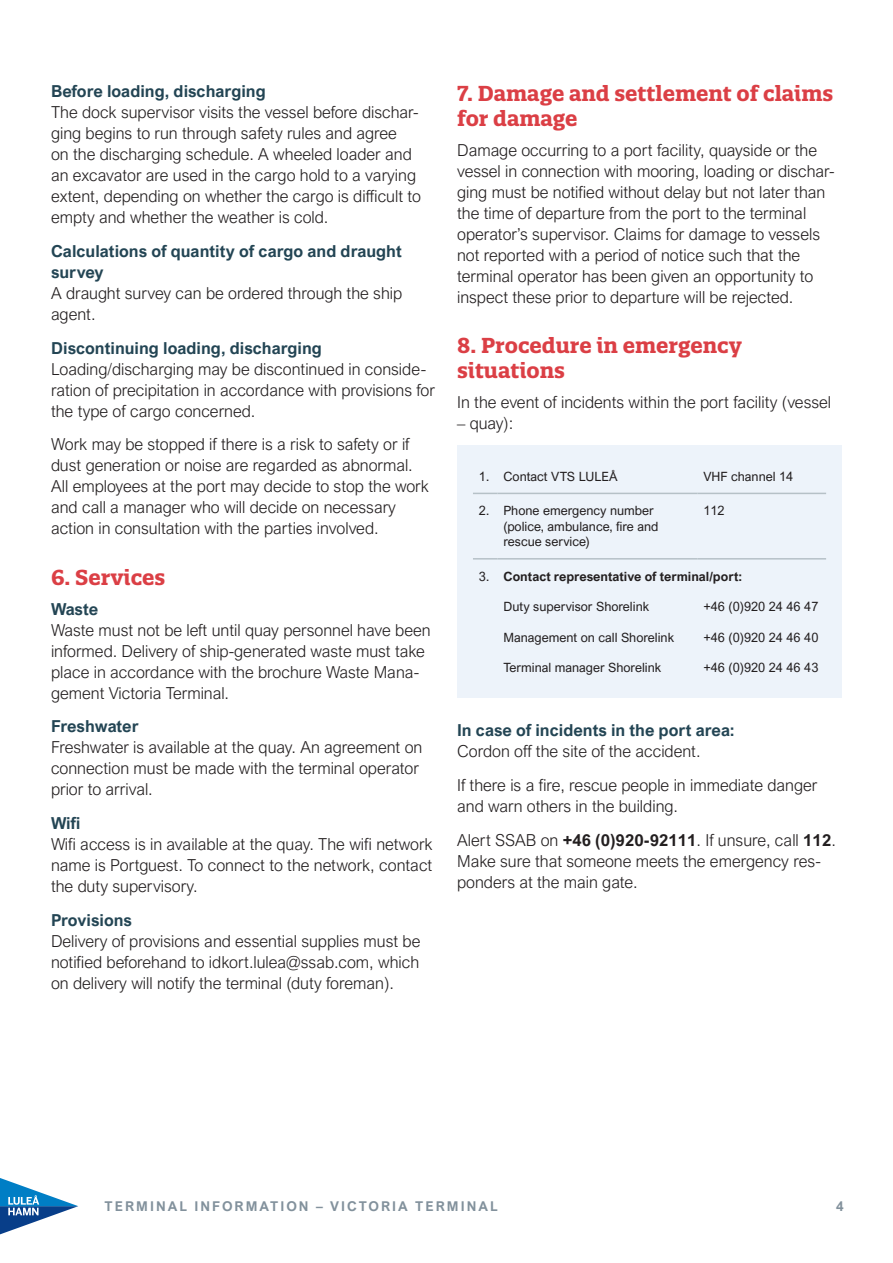
<style>
.page{position:relative;width:893px;height:1263px;background:#fff}
.page>*{position:absolute;margin:0;border:0;box-sizing:border-box;transform-origin:0 0}
.Rubrik{font:700 21px/25.2px "Quatro Slab";color:#db3f45}
.Bröd{font:300 16.5px/21px "Arial Nova";color:#231f20}
.Mellanrubbe{font:700 16.5px/21px "Arial Nova";color:#234554}
.t1{font:700 13.5px "Arial Nova";letter-spacing:.15em;color:#82919c}
.t2{font:12.75px/15.3px "Arial Nova";color:#231f20}
.t3{font:700 12.75px "Arial Nova";color:#231f20}
.s1{font-weight:700}
</style>
<div class="page">
<svg style="left:0;top:1178px;width:78px;height:56px"></svg>
<div style="left:457px;top:445px;width:385px;height:252px;background:#edf3fa"></div>
<svg style="left:473px;top:493px;width:24px;height:1px"></svg>
<hr style="left:497px;top:493px;width:200px;height:1px;background:#b6c1c7">
<hr style="left:697px;top:493px;width:129px;height:1px;background:#b6c1c7">
<svg style="left:473px;top:558px;width:24px;height:1px"></svg>
<hr style="left:497px;top:558px;width:200px;height:1px;background:#b6c1c7">
<hr style="left:697px;top:558px;width:129px;height:1px;background:#b6c1c7">
<p class="Mellanrubbe" style="left:51px;top:81px;width:216px">Before loading, discharging</p>
<p class="Bröd" style="left:51px;top:102px;width:372px">The dock supervisor visits the vessel before dischar&shy;ging begins to run through safety rules and agree<br>on the discharging schedule. A wheeled loader and an excavator are used in the cargo hold to a varying extent, depending on whether the cargo is difficult to empty and whether the weather is cold.</p>
<p class="Mellanrubbe" style="left:51px;top:240px;width:352px">Calculations of quantity of cargo and draught survey</p>
<p class="Bröd" style="left:51px;top:282px;width:353px">A draught survey can be ordered through the ship agent.</p>
<p class="Mellanrubbe" style="left:51px;top:337px;width:273px">Discontinuing loading, discharging</p>
<p class="Bröd" style="left:51px;top:358px;width:385px">Loading/discharging may be discontinued in conside&shy;ration of precipitation in accordance with provisions for the type of cargo concerned.</p>
<p class="Bröd" style="left:51px;top:434px;width:379px">Work may be stopped if there is a risk to safety or if dust generation or noise are regarded as abnormal.<br>All employees at the port may decide to stop the work and call a manager who will decide on necessary action in consultation with the parties involved.</p>
<p class="Rubrik" style="left:51px;top:565px;width:116px">6. Services</p>
<p class="Mellanrubbe" style="left:51px;top:598px;width:49px">Waste</p>
<p class="Bröd" style="left:51px;top:619px;width:381px">Waste must not be left until quay personnel have been informed. Delivery of ship-generated waste must take place in accordance with the brochure Waste Mana&shy;gement Victoria Terminal.</p>
<p class="Mellanrubbe" style="left:51px;top:716px;width:89px">Freshwater</p>
<p class="Bröd" style="left:51px;top:737px;width:373px">Freshwater is available at the quay. An agreement on connection must be made with the terminal operator prior to arrival.</p>
<p class="Mellanrubbe" style="left:51px;top:813px;width:31px">Wifi</p>
<p class="Bröd" style="left:51px;top:834px;width:383px;text-align:justify">Wifi access is in available at the quay. The wifi network name is Portguest. To connect to the network, contact the duty supervisory.</p>
<p class="Mellanrubbe" style="left:51px;top:909px;width:83px">Provisions</p>
<p class="Bröd" style="left:51px;top:930px;width:371px;text-align:justify">Delivery of provisions and essential supplies must be notified beforehand to idkort.lulea@ssab.com, which on delivery will notify the terminal (duty foreman).</p>
<p class="Rubrik" style="left:457px;top:80px;width:378px">7. Damage and settlement of claims for damage</p>
<p class="Bröd" style="left:457px;top:139px;width:379px">Damage occurring to a port facility, quayside or the vessel in connection with mooring, loading or dischar&shy;ging must be notified without delay but not later than the time of departure from the port to the terminal operator’s supervisor. Claims for damage to vessels not reported with a period of notice such that the terminal operator has been given an opportunity to inspect these prior to departure will be rejected.</p>
<p class="Rubrik" style="left:457px;top:333px;width:286px">8. Procedure in emergency situations</p>
<p class="Bröd" style="left:457px;top:392px;width:376px">In the event of incidents within the port facility (vessel</p>
<p class="Bröd" style="left:457px;top:413px;width:58px">– quay):</p>
<p class="t2" style="left:479px;top:468px;width:12px">1.</p>
<p class="t2" style="left:503px;top:468px;width:116px">Contact VTS LULEÅ</p>
<p class="t2" style="left:703px;top:468px;width:91px">VHF channel 14</p>
<p class="t2" style="left:479px;top:503px;width:12px">2.</p>
<p class="t2" style="left:503px;top:503px;width:156px">Phone emergency number (police, ambulance, fire and rescue service)</p>
<p class="t2" style="left:703px;top:503px;width:23px">112</p>
<p class="t2" style="left:479px;top:569px;width:12px">3.</p>
<p class="t3" style="left:503px;top:569px;width:240px">Contact representative of terminal/port:</p>
<p class="t2" style="left:503px;top:599px;width:147px">Duty supervisor Shorelink</p>
<p class="t2" style="left:703px;top:599px;width:117px">+46 (0)920 24 46 47</p>
<p class="t2" style="left:503px;top:629px;width:172px">Management on call Shorelink</p>
<p class="t2" style="left:703px;top:629px;width:117px">+46 (0)920 24 46 40</p>
<p class="t2" style="left:503px;top:659px;width:159px">Terminal manager Shorelink</p>
<p class="t2" style="left:703px;top:659px;width:117px">+46 (0)920 24 46 43</p>
<p class="Mellanrubbe" style="left:457px;top:720px;width:279px">In case of incidents in the port area:</p>
<p class="Bröd" style="left:457px;top:741px;width:245px">Cordon off the site of the accident.</p>
<p class="Bröd" style="left:457px;top:775px;width:362px">If there is a fire, rescue people in immediate danger and warn others in the building.</p>
<p class="Bröd" style="left:457px;top:829px;width:380px">Alert SSAB on <span class="s1">+46 (0)920-92111</span>. If unsure, call <span class="s1">112</span>.<br>Make sure that someone meets the emergency res&shy;ponders at the main gate.</p>
<p class="t1" style="left:105px;top:1198px;width:395px">TERMINAL INFORMATION – VICTORIA TERMINAL</p>
<p class="t1" style="left:836px;top:1198px;width:9px">4</p>
</div>
